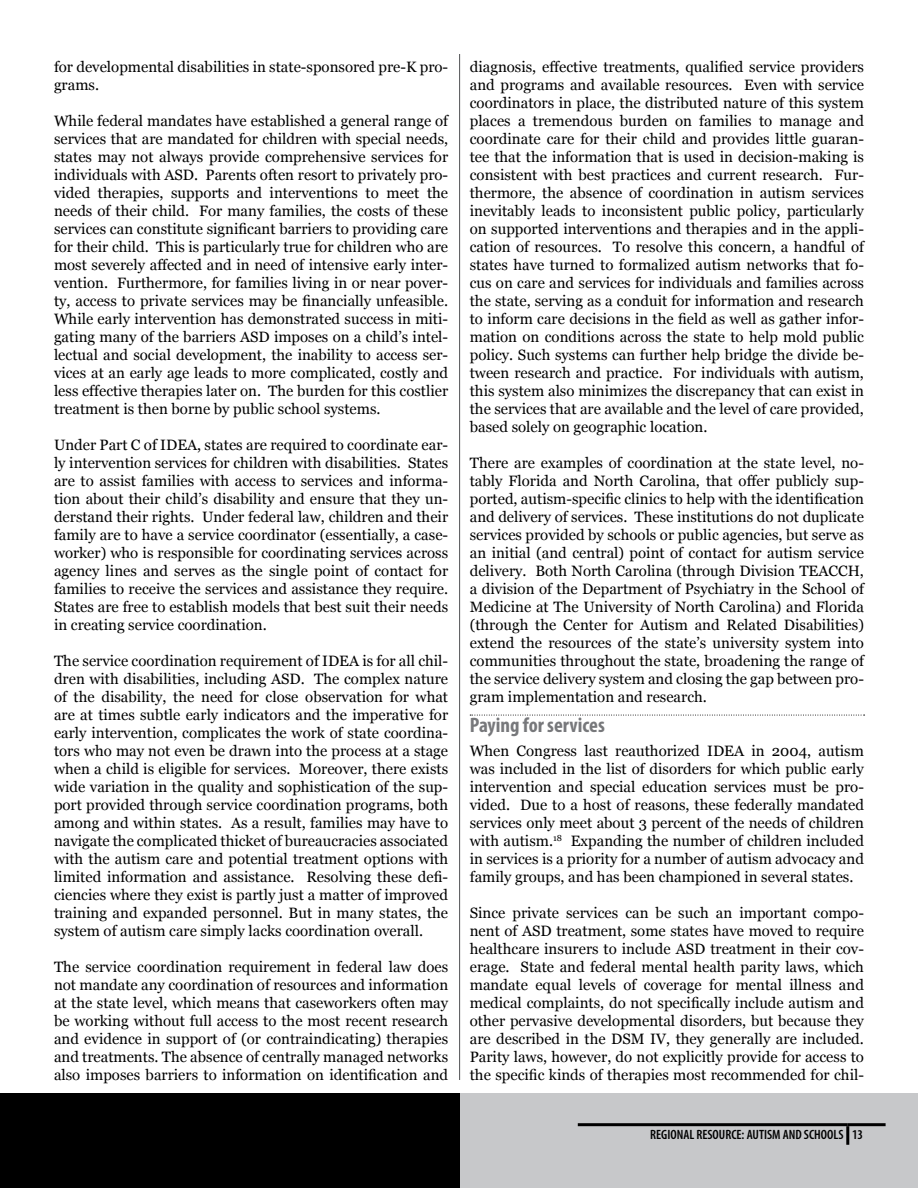
<style>
.page{position:relative;width:918px;height:1188px;background:#fff}
.page>*{position:absolute;margin:0;border:0;box-sizing:border-box;transform-origin:0 0}
.t1{font:700 condensed 21px "Myriad Pro";color:#77787b}
.t2{font:15px/18px "Georgia";color:#000;text-align:justify}
.t3{font:600 condensed 13.5px "Myriad Pro";color:#000}
</style>
<div class="page">
<hr style="left:459px;top:54px;width:1px;height:1026px;background:#636466">
<div style="left:0;top:1094px;width:460px;height:94px;background:#000"></div>
<div style="left:460px;top:1094px;width:458px;height:94px;background:#c7c8ca"></div>
<hr style="left:578px;top:1123px;width:270px;height:3px;background:#000">
<hr style="left:848px;top:1123px;width:38px;height:3px;background:#000">
<hr style="left:846px;top:1126px;width:3px;height:19px;background:#000">
<svg style="left:470px;top:715px;width:395px;height:1px"></svg>
<p class="t2" style="left:54px;top:58px;width:396px">for developmental disabilities in state-sponsored pre-K pro&shy;grams.</p>
<p class="t2" style="left:54px;top:112px;width:396px">While federal mandates have established a general range of services that are mandated for children with special needs, states may not always provide comprehensive services for individuals with ASD. Parents often resort to privately pro&shy;vided therapies, supports and interventions to meet the needs of their child. For many families, the costs of these services can constitute significant barriers to providing care for their child. This is particularly true for children who are most severely affected and in need of intensive early inter&shy;vention. Furthermore, for families living in or near pover&shy;ty, access to private services may be financially unfeasible.<br>While early intervention has demonstrated success in miti&shy;gating many of the barriers ASD imposes on a child’s intel&shy;lectual and social development, the inability to access ser&shy;vices at an early age leads to more complicated, costly and less effective therapies later on. The burden for this costlier treatment is then borne by public school systems.</p>
<p class="t2" style="left:54px;top:436px;width:396px">Under Part C of IDEA, states are required to coordinate ear&shy;ly intervention services for children with disabilities. States are to assist families with access to services and informa&shy;tion about their child’s disability and ensure that they un&shy;derstand their rights. Under federal law, children and their family are to have a service coordinator (essentially, a case&shy;worker) who is responsible for coordinating services across agency lines and serves as the single point of contact for families to receive the services and assistance they require.<br>States are free to establish models that best suit their needs in creating service coordination.</p>
<p class="t2" style="left:54px;top:652px;width:396px">The service coordination requirement of IDEA is for all chil&shy;dren with disabilities, including ASD. The complex nature of the disability, the need for close observation for what are at times subtle early indicators and the imperative for early intervention, complicates the work of state coordina&shy;tors who may not even be drawn into the process at a stage when a child is eligible for services. Moreover, there exists wide variation in the quality and sophistication of the sup&shy;port provided through service coordination programs, both among and within states. As a result, families may have to navigate the complicated thicket of bureaucracies associated with the autism care and potential treatment options with limited information and assistance. Resolving these defi&shy;ciencies where they exist is partly just a matter of improved training and expanded personnel. But in many states, the system of autism care simply lacks coordination overall.</p>
<p class="t2" style="left:54px;top:958px;width:396px">The service coordination requirement in federal law does not mandate any coordination of resources and information at the state level, which means that caseworkers often may be working without full access to the most recent research and evidence in support of (or contraindicating) therapies and treatments. The absence of centrally managed networks also imposes barriers to information on identification and</p>
<p class="t2" style="left:470px;top:58px;width:396px">diagnosis, effective treatments, qualified service providers and programs and available resources. Even with service coordinators in place, the distributed nature of this system places a tremendous burden on families to manage and coordinate care for their child and provides little guaran&shy;tee that the information that is used in decision-making is consistent with best practices and current research. Fur&shy;thermore, the absence of coordination in autism services inevitably leads to inconsistent public policy, particularly on supported interventions and therapies and in the appli&shy;cation of resources. To resolve this concern, a handful of states have turned to formalized autism networks that fo&shy;cus on care and services for individuals and families across the state, serving as a conduit for information and research to inform care decisions in the field as well as gather infor&shy;mation on conditions across the state to help mold public policy. Such systems can further help bridge the divide be&shy;tween research and practice. For individuals with autism, this system also minimizes the discrepancy that can exist in the services that are available and the level of care provided, based solely on geographic location.</p>
<p class="t2" style="left:470px;top:454px;width:396px">There are examples of coordination at the state level, no&shy;tably Florida and North Carolina, that offer publicly sup&shy;ported, autism-specific clinics to help with the identification and delivery of services. These institutions do not duplicate services provided by schools or public agencies, but serve as an initial (and central) point of contact for autism service delivery. Both North Carolina (through Division TEACCH, a division of the Department of Psychiatry in the School of Medicine at The University of North Carolina) and Florida (through the Center for Autism and Related Disabilities) extend the resources of the state’s university system into communities throughout the state, broadening the range of the service delivery system and closing the gap between pro&shy;gram implementation and research.</p>
<h1 class="t1" style="left:470px;top:712px;width:137px">Paying for services</h1>
<p class="t2" style="left:470px;top:742px;width:396px">When Congress last reauthorized IDEA in 2004, autism was included in the list of disorders for which public early intervention and special education services must be pro&shy;vided. Due to a host of reasons, these federally mandated services only meet about 3 percent of the needs of children with autism.<sup>18</sup> Expanding the number of children included in services is a priority for a number of autism advocacy and family groups, and has been championed in several states.</p>
<p class="t2" style="left:470px;top:904px;width:396px">Since private services can be such an important compo&shy;nent of ASD treatment, some states have moved to require healthcare insurers to include ASD treatment in their cov&shy;erage. State and federal mental health parity laws, which mandate equal levels of coverage for mental illness and medical complaints, do not specifically include autism and other pervasive developmental disorders, but because they are described in the DSM IV, they generally are included.<br>Parity laws, however, do not explicitly provide for access to the specific kinds of therapies most recommended for chil-</p>
<p class="t3" style="left:650px;top:1126px;width:214px">REGIONAL RESOURCE: AUTISM AND SCHOOLS 13</p>
</div>
